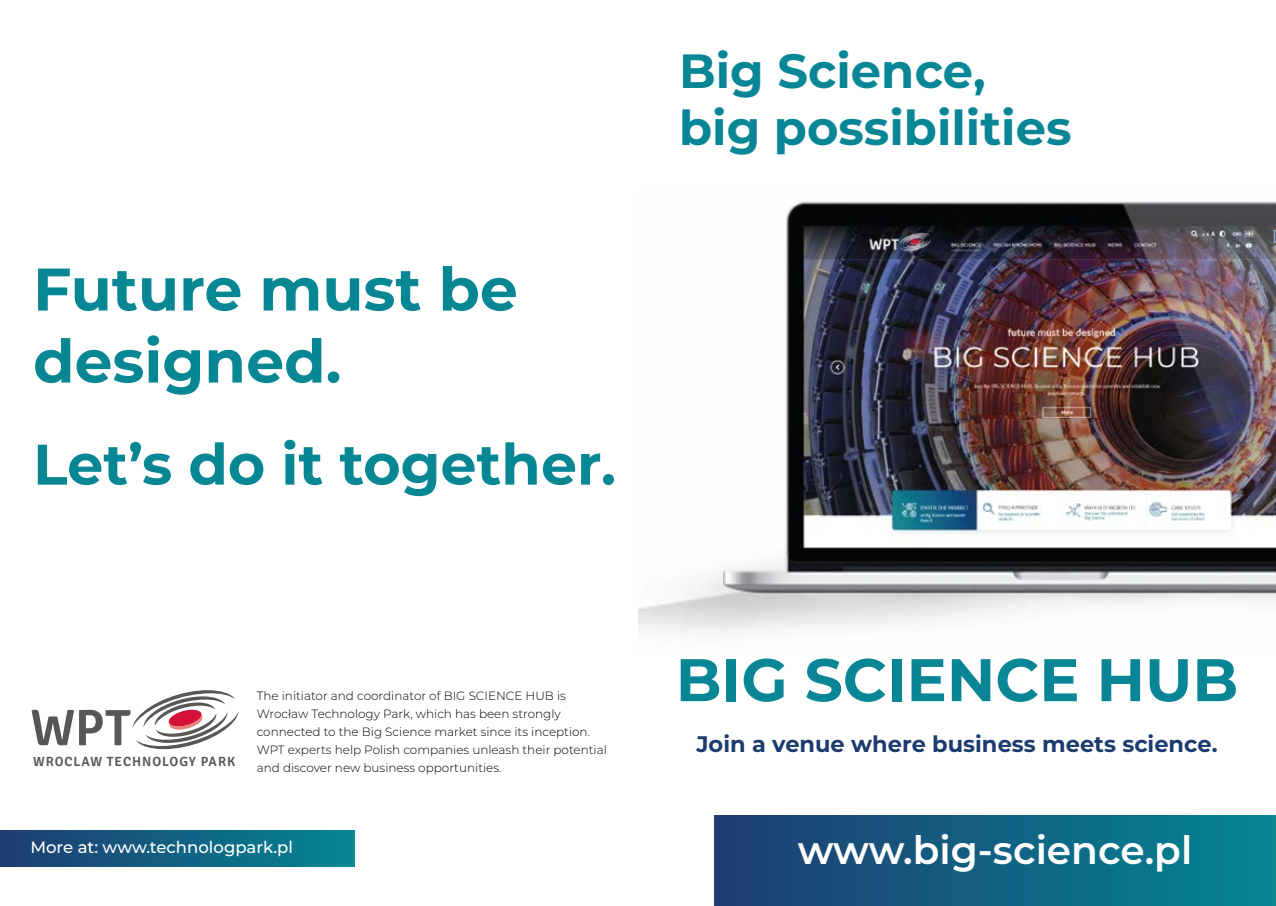
<style>
.page{position:relative;width:1276px;height:906px;background:#fff}
.page>*{position:absolute;margin:0;border:0;box-sizing:border-box;transform-origin:0 0}
.t1{font:700 60px/72px "Montserrat";color:#078793}
.t2{font:700 60px "Montserrat";color:#098695}
.t3{font:700 57px "Montserrat";color:#078793}
.t4{font:700 48px/57.6px "Montserrat";color:#098695}
.t5{font:600 39px "Montserrat";color:#fff}
.t6{font:700 22.5px "Montserrat";color:#1c3c6f}
.t7{font:500 16.5px "Montserrat";color:#fff}
.t8{font:600 13.35px "Signika";letter-spacing:.07em;color:#575756}
.t9{font:300 12px/18px "Montserrat";color:#000}
</style>
<div class="page">
<svg style="left:32px;top:690px;width:207px;height:59px"></svg>
<div style="left:0;top:830px;width:354px;height:36px;background:linear-gradient(to right,#1f3c71,#048694)"></div>
<div style="left:714px;top:815px;width:562px;height:91px;background:linear-gradient(to right,#1f3c71,#048694)"></div>
<img style="left:638px;top:201px;width:638px;height:434px">
<h1 class="t1" style="left:33px;top:250px;width:486px">Future must be designed.</h1>
<h2 class="t3" style="left:33px;top:423px;width:584px">Let’s do it together.</h2>
<p class="t8" style="left:33px;top:753px;width:204px">WROCLAW TECHNOLOGY PARK</p>
<p class="t9" style="left:257px;top:686px;width:352px">The initiator and coordinator of BIG SCIENCE HUB is Wrocław Technology Park, which has been strongly connected to the Big Science market since its inception.<br>WPT experts help Polish companies unleash their potential and discover new business opportunities.</p>
<h3 class="t7" style="left:30px;top:836px;width:264px">More at: www.technologpark.pl</h3>
<h3 class="t4" style="left:679px;top:39px;width:394px">Big Science, big possibilities</h3>
<h1 class="t2" style="left:676px;top:636px;width:564px">BIG SCIENCE HUB</h1>
<h3 class="t6" style="left:696px;top:727px;width:522px">Join a venue where business meets science.</h3>
<h3 class="t5" style="left:798px;top:822px;width:396px">www.big-science.pl</h3>
</div>
